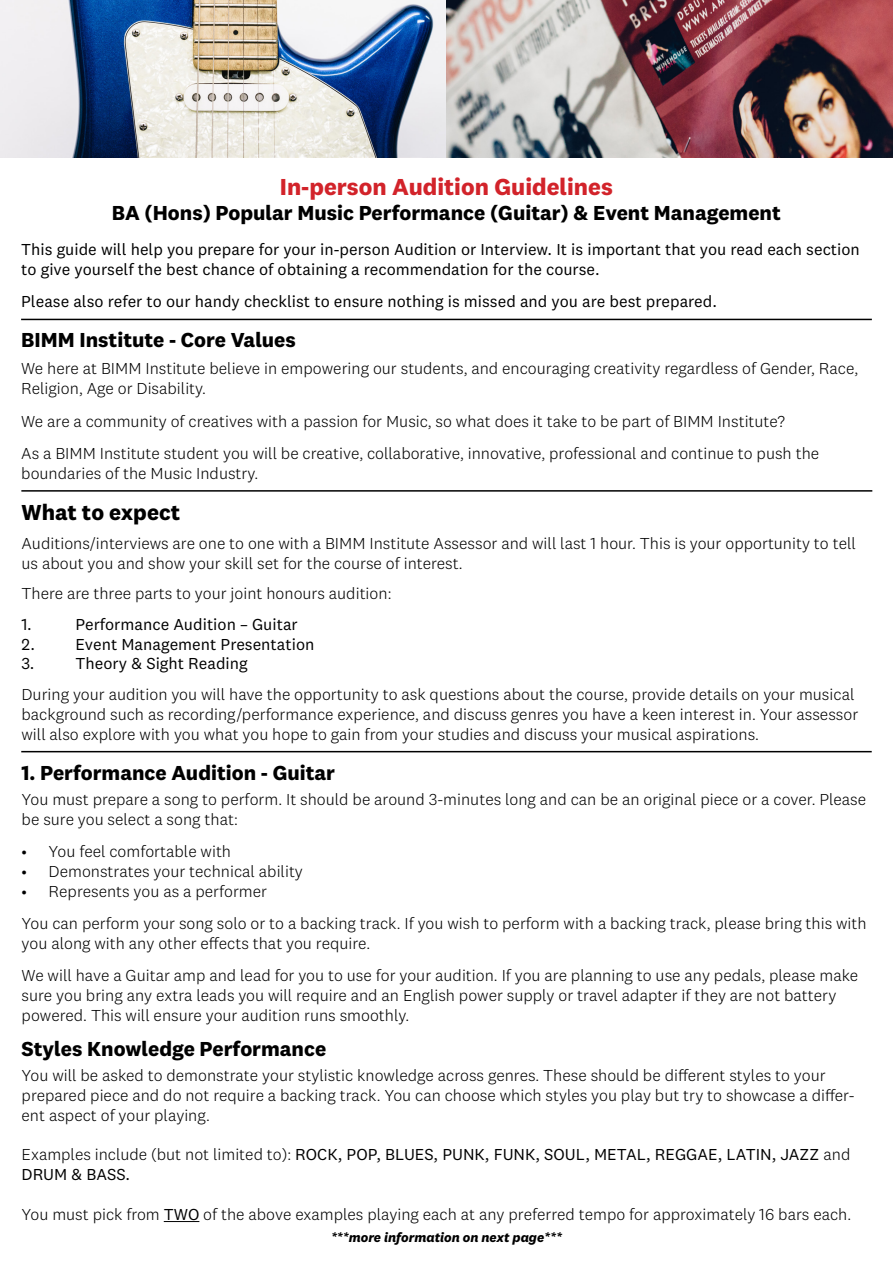
<style>
.page{position:relative;width:893px;height:1263px;background:#fff}
.page>*{position:absolute;margin:0;border:0;box-sizing:border-box;transform-origin:0 0}
.t1{font:700 24px "National 2";color:#d2232a}
.t2{font:700 22.5px "National 2";color:#000}
.t3{font:700 21px "National 2";color:#000}
.t4{font:300 16.5px/19.8px "National 2";color:#000}
.t5{font:16.5px/19.8px "National 2";color:#000}
.t6{font:italic 700 13.5px "National 2";color:#000}
.s1{font-weight:300}
.s2{font-weight:400}
</style>
<div class="page">
<img style="left:0;top:0;width:446px;height:157px">
<hr style="left:21px;top:319px;width:851px;height:1px;background:#000">
<hr style="left:21px;top:490px;width:851px;height:2px;background:#000">
<hr style="left:21px;top:751px;width:851px;height:1px;background:#000">
<img style="left:446px;top:0;width:447px;height:157px">
<hr style="left:164px;top:1221px;width:35px;height:1px;background:#000">
<h1 class="t1" style="left:280px;top:177px;width:335px">In-person Audition Guidelines</h1>
<p class="t3" style="left:112px;top:204px;width:670px">BA (Hons) Popular Music Performance (Guitar) &amp; Event Management</p>
<p class="t5" style="left:21px;top:241px;width:840px">This guide will help you prepare for your in-person Audition or Interview. It is important that you read each section to give yourself the best chance of obtaining a recommendation for the course.</p>
<p class="t5" style="left:21px;top:293px;width:697px">Please also refer to our handy checklist to ensure nothing is missed and you are best prepared.</p>
<p class="t3" style="left:21px;top:332px;width:276px">BIMM Institute - Core Values</p>
<p class="t4" style="left:21px;top:360px;width:838px">We here at BIMM Institute believe in empowering our students, and encouraging creativity regardless of Gender, Race,<br>Religion, Age or Disability.</p>
<p class="t4" style="left:21px;top:406px;width:799px;line-height:32.4px">We are a community of creatives with a passion for Music, so what does it take to be part of BIMM Institute?<br>As a BIMM Institute student you will be creative, collaborative, innovative, professional and continue to push the</p>
<p class="t4" style="left:21px;top:465px;width:239px">boundaries of the Music Industry.</p>
<h2 class="t2" style="left:22px;top:503px;width:160px">What to expect</h2>
<p class="t4" style="left:22px;top:535px;width:836px">Auditions/interviews are one to one with a BIMM Institute Assessor and will last 1 hour. This is your opportunity to tell us about you and show your skill set for the course of interest.</p>
<p class="t4" style="left:22px;top:585px;width:371px">There are three parts to your joint honours audition:</p>
<p class="t5" style="left:22px;top:616px;width:12px">1.</p>
<p class="t5" style="left:76px;top:616px;width:224px">Performance Audition – Guitar</p>
<p class="t5" style="left:22px;top:636px;width:15px">2.</p>
<p class="t5" style="left:76px;top:636px;width:240px">Event Management Presentation</p>
<p class="t5" style="left:22px;top:655px;width:14px">3.</p>
<p class="t5" style="left:76px;top:655px;width:174px">Theory &amp; Sight Reading</p>
<p class="t4" style="left:22px;top:686px;width:838px">During your audition you will have the opportunity to ask questions about the course, provide details on your musical background such as recording/performance experience, and discuss genres you have a keen interest in. Your assessor will also explore with you what you hope to gain from your studies and discuss your musical aspirations.</p>
<p class="t3" style="left:22px;top:764px;width:315px">1. Performance Audition - Guitar</p>
<p class="t4" style="left:22px;top:791px;width:846px">You must prepare a song to perform. It should be around 3-minutes long and can be an original piece or a cover. Please be sure you select a song that:</p>
<p class="t4" style="left:22px;top:843px;width:211px">• You feel comfortable with</p>
<p class="t4" style="left:22px;top:863px;width:283px">• Demonstrates your technical ability</p>
<p class="t4" style="left:22px;top:876px;width:847px;line-height:32.4px">• Represents you as a performer<br>You can perform your song solo or to a backing track. If you wish to perform with a backing track, please bring this with</p>
<p class="t4" style="left:22px;top:928px;width:838px;line-height:32.4px">you along with any other effects that you require.<br>We will have a Guitar amp and lead for you to use for your audition. If you are planning to use any pedals, please make</p>
<p class="t4" style="left:22px;top:987px;width:816px">sure you bring any extra leads you will require and an English power supply or travel adapter if they are not battery powered. This will ensure your audition runs smoothly.</p>
<p class="t3" style="left:22px;top:1040px;width:306px">Styles Knowledge Performance</p>
<p class="t4" style="left:22px;top:1067px;width:834px">You will be asked to demonstrate your stylistic knowledge across genres. These should be different styles to your prepared piece and do not require a backing track. You can choose which styles you play but try to showcase a differ&shy;ent aspect of your playing.</p>
<p class="t5" style="left:22px;top:1146px;width:830px"><span class="s1">Examples include (but not limited to):</span> ROCK, POP, BLUES, PUNK, FUNK, SOUL, METAL, REGGAE, LATIN, JAZZ <span class="s1">and<br></span>DRUM &amp; BASS.</p>
<p class="t4" style="left:22px;top:1205px;width:831px">You must pick from <span class="s2">TWO</span> of the above examples playing each at any preferred tempo for approximately 16 bars each.</p>
<p class="t6" style="left:331px;top:1232px;width:232px">***more information on next page***</p>
</div>
